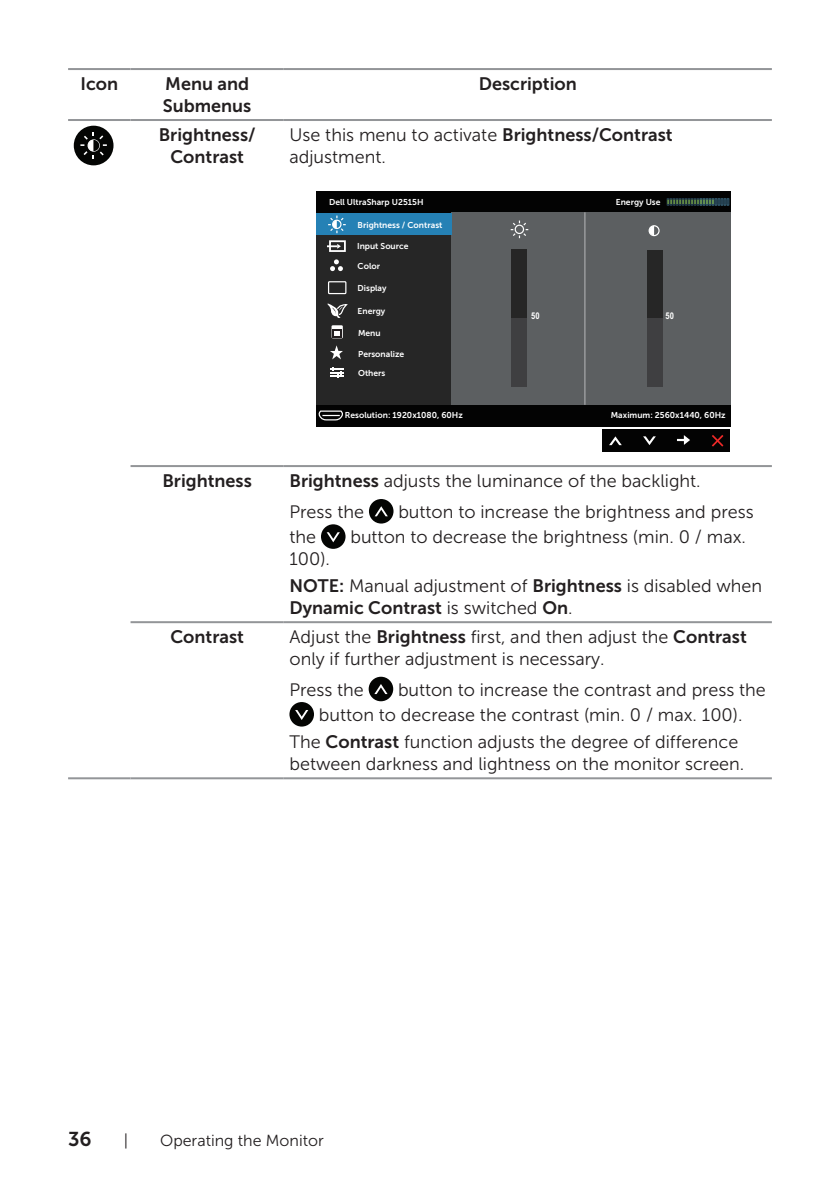
<style>
.page{position:relative;width:840px;height:1191px;background:#fff}
.page>*{position:absolute;margin:0;border:0;box-sizing:border-box;transform-origin:0 0}
.t1{font:20px "Museo Sans For Dell 700";color:#231f20}
.text_OSD_table{font:18px/21.6px "Museo Sans For Dell 300";color:#231f20}
.text_OSD_table-2{font:18px/21.6px "Museo Sans For Dell 700";color:#231f20}
.t2{font:16px "Museo Sans For Dell 300";color:#231f20}
.t3{font:700 9.2px "Arial Narrow";color:#fff}
.t4{font:8.6px "Museo Sans For Dell 700";color:#fff}
.s1{font-family:"Museo Sans For Dell 700"}
</style>
<div class="page">
<hr style="left:68px;top:68px;width:62px;height:2px;background:#939598">
<hr style="left:130px;top:68px;width:153px;height:2px;background:#939598">
<hr style="left:283px;top:68px;width:488px;height:2px;background:#939598">
<hr style="left:68px;top:119px;width:62px;height:2px;background:#939598">
<hr style="left:130px;top:119px;width:153px;height:2px;background:#939598">
<hr style="left:283px;top:119px;width:488px;height:2px;background:#939598">
<hr style="left:130px;top:465px;width:153px;height:2px;background:#939598">
<hr style="left:283px;top:465px;width:488px;height:2px;background:#939598">
<hr style="left:130px;top:621px;width:153px;height:2px;background:#939598">
<hr style="left:283px;top:621px;width:488px;height:2px;background:#939598">
<hr style="left:68px;top:777px;width:62px;height:2px;background:#939598">
<hr style="left:130px;top:777px;width:153px;height:2px;background:#939598">
<hr style="left:283px;top:777px;width:488px;height:2px;background:#939598">
<div style="left:74px;top:126px;width:39px;height:39px;background:#040503;border-radius:50%"></div>
<svg style="left:80px;top:132px;width:27px;height:27px"></svg>
<div style="left:316px;top:191px;width:414px;height:235px;background:#262626"></div>
<div style="left:316px;top:191px;width:414px;height:21px;background:#030303"></div>
<div style="left:316px;top:405px;width:414px;height:21px;background:#030303"></div>
<div style="left:451px;top:212px;width:279px;height:193px;background:#5c5f61"></div>
<div style="left:316px;top:213px;width:135px;height:22px;background:#2581b5"></div>
<svg style="left:666px;top:198px;width:63px;height:8px"></svg>
<div style="left:329px;top:240px;width:16px;height:12px;border:2px solid #fff"></div>
<svg style="left:327px;top:244px;width:13px;height:5px"></svg>
<svg style="left:330px;top:259px;width:13px;height:12px"></svg>
<svg style="left:327px;top:303px;width:20px;height:15px"></svg>
<div style="left:331px;top:325px;width:12px;height:13px;background:#fff"></div>
<svg style="left:332px;top:329px;width:10px;height:8px"></svg>
<svg style="left:334px;top:331px;width:6px;height:4px"></svg>
<svg style="left:330px;top:367px;width:13px;height:11px"></svg>
<svg style="left:330px;top:345px;width:13px;height:14px"></svg>
<svg style="left:328px;top:215px;width:18px;height:19px"></svg>
<hr style="left:584px;top:212px;width:1px;height:193px;background:#b7b8ba">
<svg style="left:510px;top:219px;width:150px;height:20px"></svg>
<div style="left:511px;top:250px;width:15px;height:68px;background:#262626"></div>
<div style="left:511px;top:318px;width:15px;height:68px;background:#3f3f41"></div>
<div style="left:646px;top:250px;width:16px;height:69px;background:#262626"></div>
<div style="left:646px;top:318px;width:16px;height:68px;background:#3f3f41"></div>
<div style="left:328px;top:281px;width:18px;height:13px;border:1px solid #fff"></div>
<svg style="left:318px;top:411px;width:25px;height:10px"></svg>
<div style="left:601px;top:429px;width:128px;height:23px;background:#030303"></div>
<svg style="left:609px;top:436px;width:12px;height:9px"></svg>
<svg style="left:643px;top:436px;width:12px;height:9px"></svg>
<svg style="left:677px;top:435px;width:12px;height:10px"></svg>
<svg style="left:711px;top:435px;width:12px;height:11px"></svg>
<div style="left:369px;top:499px;width:24px;height:24px;background:#040503;border-radius:50%"></div>
<svg style="left:375px;top:506px;width:12px;height:10px"></svg>
<div style="left:321px;top:524px;width:24px;height:25px;background:#040503;border-radius:50%"></div>
<svg style="left:326px;top:532px;width:13px;height:10px"></svg>
<div style="left:368px;top:676px;width:25px;height:25px;background:#040503;border-radius:50%"></div>
<svg style="left:374px;top:684px;width:13px;height:10px"></svg>
<div style="left:289px;top:702px;width:25px;height:24px;background:#040503;border-radius:50%"></div>
<svg style="left:295px;top:710px;width:13px;height:10px"></svg>
<p class="text_OSD_table-2" style="left:80px;top:73px;width:39px">Icon</p>
<p class="text_OSD_table-2" style="left:163px;top:73px;width:90px">Menu and<br>Submenus</p>
<p class="text_OSD_table-2" style="left:478px;top:73px;width:99px">Description</p>
<p class="text_OSD_table-2" style="left:159px;top:124px;width:98px;text-align:center">Brightness/<br>Contrast</p>
<p class="text_OSD_table" style="left:289px;top:124px;width:384px">Use this menu to activate <span class="s1">Brightness/Contrast </span>adjustment.</p>
<p class="t4" style="left:329px;top:197px;width:96px">Dell UltraSharp U2515H</p>
<p class="t4" style="left:615px;top:197px;width:46px">Energy Use</p>
<p class="t4" style="left:357px;top:220px;width:86px">Brightness / Contrast</p>
<p class="t4" style="left:357px;top:241px;width:53px">Input Source</p>
<p class="t4" style="left:357px;top:261px;width:24px">Color</p>
<p class="t4" style="left:357px;top:283px;width:31px">Display</p>
<p class="t4" style="left:357px;top:306px;width:29px">Energy</p>
<p class="t4" style="left:358px;top:328px;width:24px">Menu</p>
<p class="t4" style="left:358px;top:368px;width:29px">Others</p>
<p class="t3" style="left:531px;top:309px;width:10px">50</p>
<p class="t3" style="left:665px;top:309px;width:10px">50</p>
<p class="t4" style="left:358px;top:349px;width:48px">Personalize</p>
<p class="t4" style="left:344px;top:410px;width:119px">Resolution: 1920x1080, 60Hz</p>
<p class="t4" style="left:610px;top:410px;width:116px">Maximum: 2560x1440, 60Hz</p>
<p class="text_OSD_table-2" style="left:162px;top:470px;width:91px">Brightness</p>
<p class="text_OSD_table" style="left:289px;top:470px;width:412px"><span class="s1">Brightness</span> adjusts the luminance of the backlight.</p>
<p class="text_OSD_table" style="left:289px;top:501px;width:76px">Press the</p>
<p class="text_OSD_table" style="left:398px;top:501px;width:356px">button to increase the brightness and press</p>
<p class="text_OSD_table" style="left:289px;top:526px;width:28px">the</p>
<p class="text_OSD_table" style="left:350px;top:526px;width:397px">button to decrease the brightness (min. 0 / max.</p>
<p class="text_OSD_table" style="left:289px;top:548px;width:42px">100).</p>
<p class="text_OSD_table" style="left:289px;top:575px;width:474px"><span class="s1">NOTE:</span> Manual adjustment of <span class="s1">Brightness</span> is disabled when<br><span class="s1">Dynamic Contrast</span> is switched <span class="s1">On</span>.</p>
<p class="text_OSD_table-2" style="left:170px;top:626px;width:75px">Contrast</p>
<p class="text_OSD_table" style="left:289px;top:626px;width:458px">Adjust the <span class="s1">Brightness</span> first, and then adjust the <span class="s1">Contrast </span>only if further adjustment is necessary.</p>
<p class="text_OSD_table" style="left:289px;top:679px;width:76px">Press the</p>
<p class="text_OSD_table" style="left:319px;top:677px;width:448px;line-height:25.2px;text-indent:79px">button to increase the contrast and press the button to decrease the contrast (min. 0 / max. 100).</p>
<p class="text_OSD_table" style="left:289px;top:731px;width:456px">The <span class="s1">Contrast</span> function adjusts the degree of difference between darkness and lightness on the monitor screen.</p>
<p class="t1" style="left:68px;top:1127px;width:25px">36</p>
<p class="t2" style="left:124px;top:1131px;width:6px">|</p>
<p class="t2" style="left:160px;top:1131px;width:165px">Operating the Monitor</p>
</div>
